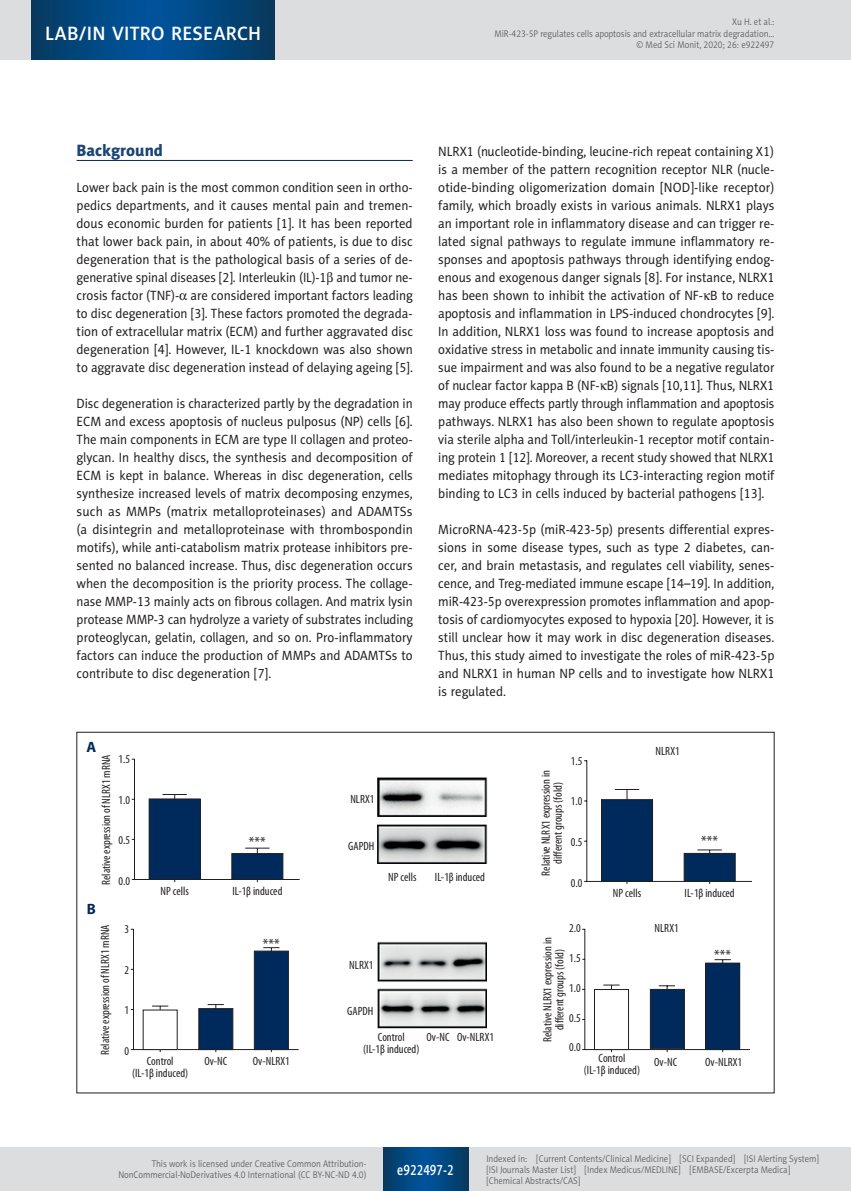
<style>
.page{position:relative;width:851px;height:1191px;background:#fff}
.page>*{position:absolute;margin:0;border:0;box-sizing:border-box;transform-origin:0 0}
.t1{font:19.5px "Naomi Sans EFN Medium";letter-spacing:.015em;color:#fff}
.MSM_Headline_1{font:16.5px "Naomi Sans EFN Heavy";color:#1a4574}
.t2{font:condensed 15px "Myriad Pro";color:#231f20}
.MSM_e-PAGINA{font:15px "Naomi Sans EFN Medium";color:#fff;scale:.8 1}
.t3{font:700 15px "Myriad Pro";color:#00295c}
.MSM_Body{font:13.5px/18px "Naomi Sans EFN";color:#231f20;text-align:justify;scale:.95 1}
.MSM_Body-2{font:13.5px/18px "Naomi Sans EFN";color:#231f20;text-align:justify;scale:.94 1}
.t4{font:condensed 12px/12px "Myriad Pro";color:#231f20;text-align:center}
.MSM_pagina_sygnatura{font:9.75px/11.2px "Naomi Sans EFN Light";color:#57585a;scale:.9 1}
.MSM_pagina_zywa{font:9.75px/11.2px "Naomi Sans EFN Light";color:#57585a;text-align:right;scale:.9 1}
.s1{font-family:"Standard Sym L"}
</style>
<div class="page">
<hr style="left:77px;top:160px;width:335px;height:1px;background:#00295c">
<img style="left:377px;top:778px;width:110px;height:86px">
<img style="left:378px;top:941px;width:108px;height:87px">
<hr style="left:132px;top:879px;width:167px;height:1px;background:#231f20">
<hr style="left:134px;top:759px;width:1px;height:120px;background:#231f20">
<svg style="left:148px;top:794px;width:122px;height:89px"></svg>
<div style="left:231px;top:853px;width:52px;height:27px;background:#00295c;border:1px solid #231f20"></div>
<hr style="left:584px;top:881px;width:167px;height:1px;background:#231f20">
<hr style="left:586px;top:760px;width:1px;height:121px;background:#231f20">
<svg style="left:614px;top:789px;width:25px;height:1px"></svg>
<hr style="left:626px;top:789px;width:1px;height:95px;background:#231f20">
<svg style="left:600px;top:799px;width:122px;height:85px"></svg>
<div style="left:683px;top:853px;width:52px;height:28px;background:#00295c;border:1px solid #231f20"></div>
<hr style="left:131px;top:1049px;width:167px;height:1px;background:#231f20">
<hr style="left:133px;top:929px;width:1px;height:120px;background:#231f20">
<div style="left:254px;top:950px;width:35px;height:100px;background:#00295c;border:1px solid #231f20"></div>
<hr style="left:582px;top:1049px;width:167px;height:1px;background:#231f20">
<hr style="left:584px;top:929px;width:1px;height:120px;background:#231f20">
<svg style="left:593px;top:959px;width:147px;height:94px"></svg>
<div style="left:650px;top:989px;width:34px;height:60px;background:#00295c;border:1px solid #231f20"></div>
<svg style="left:142px;top:947px;width:138px;height:106px"></svg>
<div style="left:0;top:1148px;width:850px;height:43px;background:#dcdddf"></div>
<svg style="left:383px;top:1147px;width:85px;height:43px;background:#02477e"></svg>
<div style="left:0;top:0;width:850px;height:60px;background:#dcdddf"></div>
<hr style="left:850px;top:0;width:1px;height:60px;background:#dcdddf">
<svg style="left:32px;top:0;width:242px;height:60px;background:#02477f"></svg>
<h1 class="t1" style="left:45px;top:22px;width:217px">LAB/IN VITRO RESEARCH</h1>
<p class="MSM_pagina_zywa" style="left:494px;top:16px;width:312px">Xu H. et al.:<br>MiR-423-5P regulates cells apoptosis and extracellular matrix degradation…</p>
<p class="MSM_pagina_sygnatura" style="left:636px;top:39px;width:154px">© Med Sci Monit, 2020; 26: e922497</p>
<p class="MSM_Headline_1" style="left:77px;top:140px;width:88px">Background</p>
<p class="MSM_Body-2" style="left:77px;top:178px;width:359px">Lower back pain is the most common condition seen in ortho&shy;pedics departments, and it causes mental pain and tremen&shy;dous economic burden for patients [1]. It has been reported that lower back pain, in about 40% of patients, is due to disc degeneration that is the pathological basis of a series of de&shy;generative spinal diseases [2]. Interleukin (IL)-1<span class="s1">b</span> and tumor ne&shy;crosis factor (TNF)-<span class="s1">a</span> are considered important factors leading to disc degeneration [3]. These factors promoted the degrada&shy;tion of extracellular matrix (ECM) and further aggravated disc degeneration [4]. However, IL-1 knockdown was also shown to aggravate disc degeneration instead of delaying ageing [5].</p>
<p class="MSM_Body-2" style="left:77px;top:394px;width:359px">Disc degeneration is characterized partly by the degradation in ECM and excess apoptosis of nucleus pulposus (NP) cells [6].<br>The main components in ECM are type II collagen and proteo&shy;glycan. In healthy discs, the synthesis and decomposition of ECM is kept in balance. Whereas in disc degeneration, cells synthesize increased levels of matrix decomposing enzymes, such as MMPs (matrix metalloproteinases) and ADAMTSs (a disintegrin and metalloproteinase with thrombospondin motifs), while anti-catabolism matrix protease inhibitors pre&shy;sented no balanced increase. Thus, disc degeneration occurs when the decomposition is the priority process. The collage&shy;nase MMP-13 mainly acts on fibrous collagen. And matrix lysin protease MMP-3 can hydrolyze a variety of substrates including proteoglycan, gelatin, collagen, and so on. Pro-inflammatory factors can induce the production of MMPs and ADAMTSs to contribute to disc degeneration [7].</p>
<p class="MSM_Body" style="left:438px;top:142px;width:355px">NLRX1 (nucleotide-binding, leucine-rich repeat containing X1) is a member of the pattern recognition receptor NLR (nucle&shy;otide-binding oligomerization domain [NOD]-like receptor) family, which broadly exists in various animals. NLRX1 plays an important role in inflammatory disease and can trigger re&shy;lated signal pathways to regulate immune inflammatory re&shy;sponses and apoptosis pathways through identifying endog&shy;enous and exogenous danger signals [8]. For instance, NLRX1 has been shown to inhibit the activation of NF-<span class="s1">k</span>B to reduce apoptosis and inflammation in LPS-induced chondrocytes [9].<br>In addition, NLRX1 loss was found to increase apoptosis and oxidative stress in metabolic and innate immunity causing tis&shy;sue impairment and was also found to be a negative regulator of nuclear factor kappa B (NF-<span class="s1">k</span>B) signals [10,11]. Thus, NLRX1 may produce effects partly through inflammation and apoptosis pathways. NLRX1 has also been shown to regulate apoptosis via sterile alpha and Toll/interleukin-1 receptor motif contain&shy;ing protein 1 [12]. Moreover, a recent study showed that NLRX1 mediates mitophagy through its LC3-interacting region motif binding to LC3 in cells induced by bacterial pathogens [13].</p>
<p class="MSM_Body" style="left:438px;top:520px;width:355px">MicroRNA-423-5p (miR-423-5p) presents differential expres&shy;sions in some disease types, such as type 2 diabetes, can&shy;cer, and brain metastasis, and regulates cell viability, senes&shy;cence, and Treg-mediated immune escape [14–19]. In addition, miR-423-5p overexpression promotes inflammation and apop&shy;tosis of cardiomyocytes exposed to hypoxia [20]. However, it is still unclear how it may work in disc degeneration diseases.<br>Thus, this study aimed to investigate the roles of miR-423-5p and NLRX1 in human NP cells and to investigate how NLRX1 is regulated.</p>
<p class="t3" style="left:86px;top:737px;width:11px">A</p>
<p class="t4" style="left:100px;top:885px;width:132px;rotate:-90deg">Relative expression of NLRX1 mRNA</p>
<p class="t4" style="left:118px;top:753px;width:13px">1.5</p>
<p class="t4" style="left:118px;top:794px;width:13px">1.0</p>
<p class="t4" style="left:118px;top:834px;width:13px">0.5</p>
<p class="t4" style="left:350px;top:793px;width:26px">NLRX1</p>
<p class="t2" style="left:249px;top:834px;width:18px">***</p>
<p class="t4" style="left:348px;top:840px;width:28px">GAPDH</p>
<p class="t4" style="left:118px;top:875px;width:13px">0.0</p>
<p class="t4" style="left:388px;top:871px;width:30px">NP cells</p>
<p class="t4" style="left:435px;top:871px;width:52px">IL-1β induced</p>
<p class="t3" style="left:87px;top:899px;width:11px">B</p>
<p class="t4" style="left:99px;top:1055px;width:132px;rotate:-90deg">Relative expression of NLRX1 mRNA</p>
<p class="t4" style="left:124px;top:923px;width:6px">3</p>
<p class="t4" style="left:124px;top:964px;width:6px">2</p>
<p class="t4" style="left:124px;top:1004px;width:6px">1</p>
<p class="t4" style="left:124px;top:1045px;width:6px">0</p>
<p class="t4" style="left:160px;top:885px;width:30px">NP cells</p>
<p class="t4" style="left:232px;top:885px;width:52px">IL-1β induced</p>
<p class="t2" style="left:263px;top:935px;width:18px">***</p>
<p class="t4" style="left:132px;top:1055px;width:58px">Control<br>(IL-1β induced)</p>
<p class="t4" style="left:204px;top:1055px;width:24px">Ov-NC</p>
<p class="t4" style="left:253px;top:1055px;width:39px">Ov-NLRX1</p>
<p class="t4" style="left:349px;top:959px;width:26px">NLRX1</p>
<p class="t4" style="left:347px;top:1005px;width:28px">GAPDH</p>
<p class="t4" style="left:363px;top:1031px;width:58px">Control<br>(IL-1β induced)</p>
<p class="t4" style="left:426px;top:1031px;width:69px">Ov-NC Ov-NLRX1</p>
<p class="t4" style="left:570px;top:755px;width:13px">1.5</p>
<p class="t4" style="left:570px;top:795px;width:13px">1.0</p>
<p class="t4" style="left:570px;top:836px;width:13px">0.5</p>
<p class="t4" style="left:570px;top:877px;width:13px">0.0</p>
<p class="t4" style="left:540px;top:875px;width:107px;rotate:-90deg">Relative NLRX1 expression in different groups (fold)</p>
<p class="t4" style="left:655px;top:745px;width:26px">NLRX1</p>
<p class="t2" style="left:701px;top:833px;width:18px">***</p>
<p class="t4" style="left:612px;top:887px;width:30px">NP cells</p>
<p class="t4" style="left:684px;top:887px;width:52px">IL-1β induced</p>
<p class="t4" style="left:654px;top:921px;width:26px">NLRX1</p>
<p class="t4" style="left:569px;top:922px;width:13px">2.0</p>
<p class="t4" style="left:569px;top:952px;width:13px">1.5</p>
<p class="t4" style="left:569px;top:982px;width:13px">1.0</p>
<p class="t4" style="left:569px;top:1011px;width:13px">0.5</p>
<p class="t4" style="left:569px;top:1041px;width:13px">0.0</p>
<p class="t4" style="left:541px;top:1042px;width:107px;rotate:-90deg">Relative NLRX1 expression in different groups (fold)</p>
<p class="t2" style="left:714px;top:946px;width:18px">***</p>
<p class="t4" style="left:584px;top:1052px;width:58px">Control<br>(IL-1β induced)</p>
<p class="t4" style="left:654px;top:1055px;width:24px">Ov-NC</p>
<p class="t4" style="left:705px;top:1055px;width:39px">Ov-NLRX1</p>
<p class="MSM_pagina_sygnatura" style="left:118px;top:1158px;width:277px;text-align:right">This work is licensed under Creative Common Attribution-<br>NonCommercial-NoDerivatives 4.0 International (CC BY-NC-ND 4.0)</p>
<p class="MSM_e-PAGINA" style="left:397px;top:1160px;width:72px">e922497-2</p>
<p class="MSM_pagina_sygnatura" style="left:486px;top:1152px;width:371px">Indexed in: [Current Contents/Clinical Medicine] [SCI Expanded] [ISI Alerting System] [ISI Journals Master List] [Index Medicus/MEDLINE] [EMBASE/Excerpta Medica] [Chemical Abstracts/CAS]</p>
</div>
